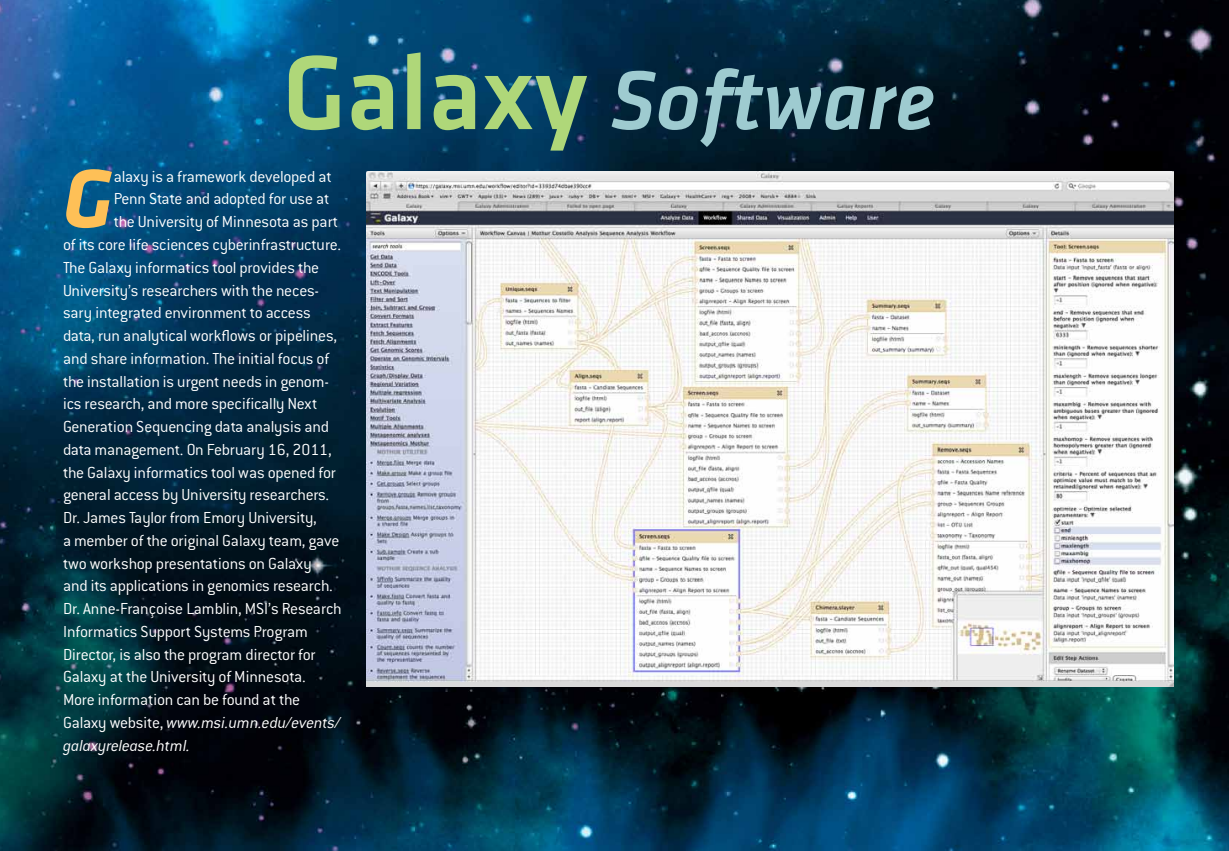
<style>
.page{position:relative;width:1229px;height:851px;background:#fff}
.page>*{position:absolute;margin:0;border:0;box-sizing:border-box;transform-origin:0 0}
.t1{font:italic 500 86.27px "Klavika";color:#9ecbd0}
.t2{font:italic 700 85.75px "Klavika";color:#fec057}
.t3{font:300 17.5px "Conduit ITC";color:#fff}
.t4{font:italic 300 17.5px "Conduit ITC";letter-spacing:-.01em;color:#fff}
.s1{font-style:normal;font-size:109.02px;color:#afd779}
.s2{font-style:normal}
</style>
<div class="page">
<img style="left:0;top:0;width:1228px;height:850px">
<img style="left:366px;top:171px;width:807px;height:515px">
<h1 class="t1" style="left:282px;top:53px;width:654px"><span class="s1">Galaxy</span> Software</h1>
<h2 class="t2" style="left:63px;top:152px;width:52px">G</h2>
<p class="t3" style="left:114px;top:166px;width:219px">alaxy is a framework developed at</p>
<p class="t3" style="left:114px;top:188px;width:217px">Penn State and adopted for use at</p>
<p class="t3" style="left:114px;top:211px;width:226px">the University of M innesota as part</p>
<p class="t3" style="left:63px;top:234px;width:280px">of its core life sciences cyberinfrastructure.</p>
<p class="t3" style="left:63px;top:257px;width:258px">The Galaxy informatics tool provides the</p>
<p class="t3" style="left:63px;top:279px;width:258px">University’s researchers with the neces-</p>
<p class="t3" style="left:63px;top:302px;width:249px">sary integrated environment to access</p>
<p class="t3" style="left:63px;top:325px;width:276px">data, run analytical workflows or pipelines,</p>
<p class="t3" style="left:63px;top:348px;width:268px">and share information. The initial focus of</p>
<p class="t3" style="left:63px;top:370px;width:267px">the installation is urgent needs in genom-</p>
<p class="t3" style="left:63px;top:393px;width:256px">ics research, and more specifically Next</p>
<p class="t3" style="left:63px;top:416px;width:267px">Generation Sequencing data analysis and</p>
<p class="t3" style="left:63px;top:439px;width:270px">data management. On February 16, 2011,</p>
<p class="t3" style="left:63px;top:461px;width:275px">the Galaxy informatics tool was opened for</p>
<p class="t3" style="left:63px;top:484px;width:268px">general access by University researchers.</p>
<p class="t3" style="left:63px;top:507px;width:255px">Dr. James Taylor from Emory University,</p>
<p class="t3" style="left:63px;top:530px;width:278px">a member of the original Galaxy team, gave</p>
<p class="t3" style="left:63px;top:552px;width:250px">two workshop presentations on Galaxy</p>
<p class="t3" style="left:63px;top:575px;width:271px">and its applications in genomics research.</p>
<p class="t3" style="left:63px;top:598px;width:280px">Dr. Anne-Françoise Lamblin, MSI’s Research</p>
<p class="t3" style="left:63px;top:621px;width:246px">I nformatics Support Systems Program</p>
<p class="t3" style="left:63px;top:643px;width:254px">Director, is also the program director for</p>
<p class="t3" style="left:63px;top:666px;width:244px">Galaxy at the University of M innesota.</p>
<p class="t3" style="left:63px;top:689px;width:239px">More information can be found at the</p>
<p class="t4" style="left:63px;top:712px;width:279px"><span class="s2">Galaxy website,</span> www.msi.umn.edu/events/</p>
<p class="t4" style="left:63px;top:734px;width:128px">galaxyrelease.html.</p>
</div>
